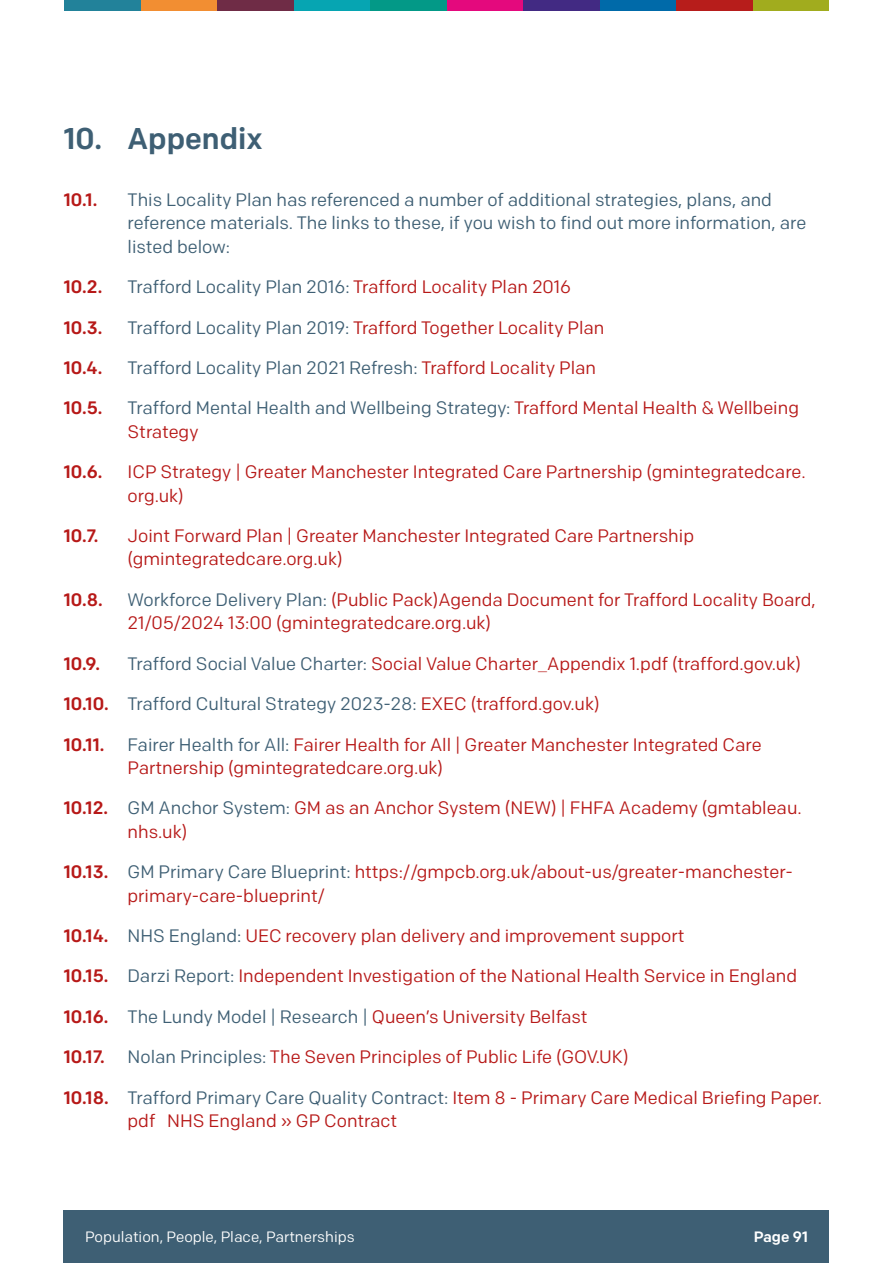
<style>
.page{position:relative;width:893px;height:1263px;background:#fff}
.page>*{position:absolute;margin:0;border:0;box-sizing:border-box;transform-origin:0 0}
.t1{font:500 30px "Colfax";color:#3e5f74}
.t2{font:18px/23.4px "Colfax";color:#b71918}
.t3{font:18px/23.4px "Colfax";color:#3e5f74}
.t4{font:500 18px "Colfax";color:#b71918}
.t5{font:15px "Colfax";color:#fff}
.t6{font:500 15px "Colfax";color:#fff}
.s1{color:#b71918}
.s2{color:#3e5f74}
.s3{font-weight:500;color:#b71918}
.s4{font-weight:500}
</style>
<div class="page">
<div style="left:64px;top:1210px;width:765px;height:53px;background:#3e5f74"></div>
<div style="left:753px;top:0;width:76px;height:11px;background:#a1ac1e"></div>
<div style="left:676px;top:0;width:77px;height:11px;background:#b71d1b"></div>
<div style="left:600px;top:0;width:76px;height:11px;background:#006aa9"></div>
<div style="left:523px;top:0;width:77px;height:11px;background:#422a83"></div>
<div style="left:446px;top:0;width:77px;height:11px;background:#e4097d"></div>
<div style="left:370px;top:0;width:76px;height:11px;background:#039987"></div>
<div style="left:293px;top:0;width:77px;height:11px;background:#06a5b2"></div>
<div style="left:217px;top:0;width:76px;height:11px;background:#6f2c46"></div>
<div style="left:140px;top:0;width:77px;height:11px;background:#f28e32"></div>
<div style="left:64px;top:0;width:76px;height:11px;background:#22829a"></div>
<p class="t1" style="left:64px;top:120px;width:200px">10. Appendix</p>
<p class="t4" style="left:64px;top:189px;width:35px">10.1.</p>
<p class="t3" style="left:128px;top:188px;width:680px">This Locality Plan has referenced a number of additional strategies, plans, and reference materials. The links to these, if you wish to find out more information, are listed below:</p>
<p class="t4" style="left:64px;top:276px;width:40px">10.2.</p>
<p class="t3" style="left:128px;top:275px;width:445px">Trafford Locality Plan 2016: <span class="s1">Trafford Locality Plan 2016</span></p>
<p class="t4" style="left:64px;top:316px;width:40px">10.3.</p>
<p class="t2" style="left:128px;top:315px;width:478px"><span class="s2">Trafford Locality Plan 2019:</span> Trafford Together Locality Plan</p>
<p class="t4" style="left:64px;top:357px;width:40px">10.4.</p>
<p class="t3" style="left:128px;top:356px;width:470px">Trafford Locality Plan 2021 Refresh: <span class="s1">Trafford Locality Plan</span></p>
<p class="t4" style="left:64px;top:397px;width:40px">10.5.</p>
<p class="t3" style="left:128px;top:396px;width:673px">Trafford Mental Health and Wellbeing Strategy: <span class="s1">Trafford Mental Health &amp; Wellbeing<br>Strategy</span></p>
<p class="t4" style="left:64px;top:461px;width:40px">10.6.</p>
<p class="t2" style="left:128px;top:460px;width:680px">ICP Strategy | Greater Manchester Integrated Care Partnership (gmintegratedcare. org.uk)</p>
<p class="t4" style="left:64px;top:525px;width:36px">10.7.</p>
<p class="t2" style="left:128px;top:524px;width:568px">Joint Forward Plan | Greater Manchester Integrated Care Partnership (gmintegratedcare.org.uk)</p>
<p class="t4" style="left:64px;top:588px;width:41px">10.8.</p>
<p class="t2" style="left:128px;top:588px;width:690px"><span class="s2">Workforce Delivery Plan:</span> (Public Pack)Agenda Document for Trafford Locality Board,<br>21/05/2024 13:00 (gmintegratedcare.org.uk)</p>
<p class="t4" style="left:64px;top:652px;width:38px">10.9.</p>
<p class="t2" style="left:128px;top:652px;width:675px"><span class="s2">Trafford Social Value Charter:</span> Social Value Charter_Appendix 1.pdf (trafford.gov.uk)</p>
<p class="t3" style="left:64px;top:692px;width:537px"><span class="s3">10.10.</span> Trafford Cultural Strategy 2023-28: <span class="s1">EXEC (trafford.gov.uk)</span></p>
<p class="t4" style="left:64px;top:733px;width:42px">10.11.</p>
<p class="t2" style="left:128px;top:732px;width:636px"><span class="s2">Fairer Health for All:</span> Fairer Health for All | Greater Manchester Integrated Care<br>Partnership (gmintegratedcare.org.uk)</p>
<p class="t2" style="left:128px;top:796px;width:676px;text-indent:-64px"><span class="s4">10.12.</span> <span class="s2">GM Anchor System:</span> GM as an Anchor System (NEW) | FHFA Academy (gmtableau. nhs.uk)</p>
<p class="t2" style="left:128px;top:860px;width:667px;text-indent:-64px"><span class="s4">10.13.</span> <span class="s2">GM Primary Care Blueprint:</span> https://gmpcb.org.uk/about-us/greater-manchester&shy;primary-care-blueprint/</p>
<p class="t2" style="left:64px;top:924px;width:622px"><span class="s4">10.14.</span> <span class="s2">NHS England:</span> UEC recovery plan delivery and improvement support</p>
<p class="t2" style="left:64px;top:964px;width:735px"><span class="s4">10.15.</span> <span class="s2">Darzi Report:</span> Independent Investigation of the National Health Service in England</p>
<p class="t2" style="left:64px;top:1005px;width:525px"><span class="s4">10.16.</span> <span class="s2">The Lundy Model | Research |</span> Queen’s University Belfast</p>
<p class="t4" style="left:64px;top:1046px;width:42px">10.17.</p>
<p class="t2" style="left:128px;top:1045px;width:502px"><span class="s2">Nolan Principles:</span> The Seven Principles of Public Life (GOV.UK)</p>
<p class="t2" style="left:128px;top:1085px;width:696px;text-indent:-64px"><span class="s4">10.18.</span> <span class="s2">Trafford Primary Care Quality Contract:</span> Item 8 - Primary Care Medical Briefing Paper. pdf NHS England » GP Contract</p>
<p class="t5" style="left:85px;top:1227px;width:271px">Population, People, Place, Partnerships</p>
<p class="t6" style="left:754px;top:1227px;width:56px">Page 91</p>
</div>
